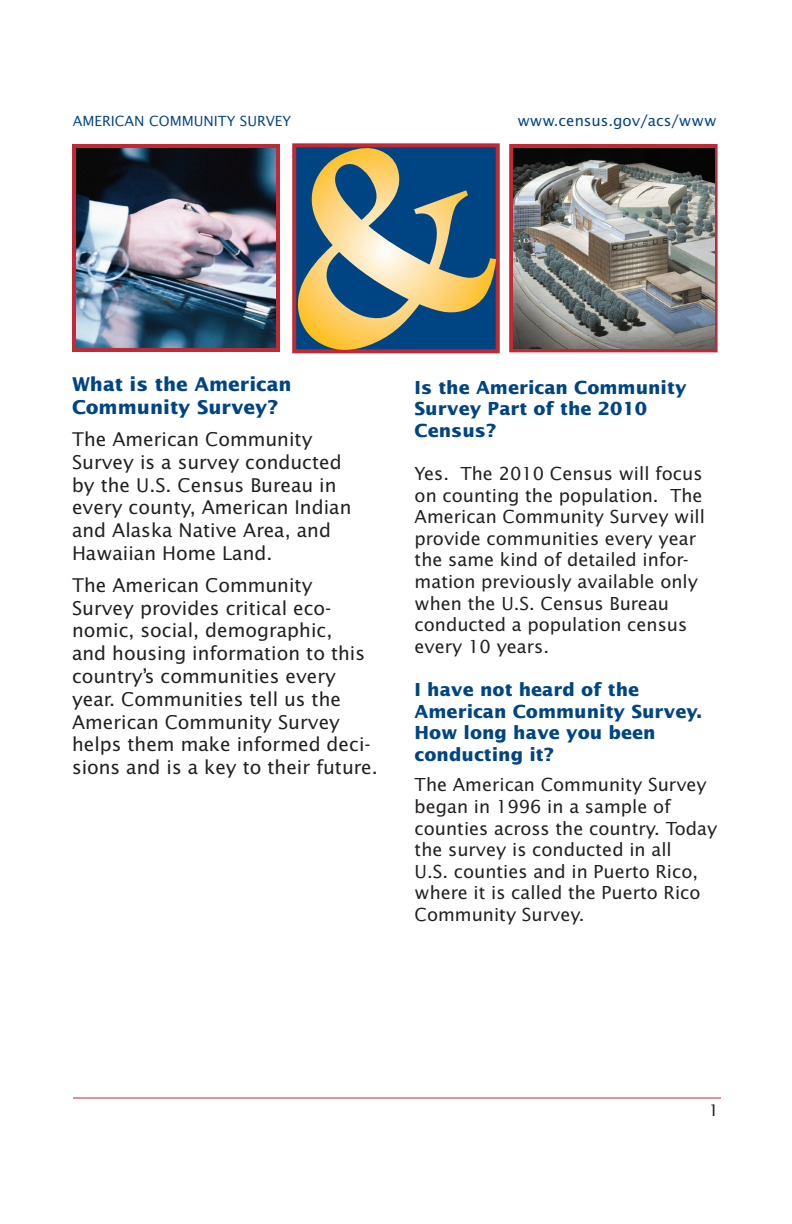
<style>
.page{position:relative;width:792px;height:1224px;background:#fff}
.page>*{position:absolute;margin:0;border:0;box-sizing:border-box;transform-origin:0 0}
.bullets{font:19px/22.8px "Lucida Sans";color:#231f20}
.body_text{font:19px/22.8px "Lucida Sans";color:#231f20}
.headings{font:700 19px/22.8px "Lucida Sans";color:#004583}
.headings-2{font:18px/21.6px "Lucida Sans";color:#231f20}
.body_text-2{font:18px/21.6px "Lucida Sans";color:#231f20}
.headings-3{font:700 18px/21.6px "Lucida Sans";color:#004583}
.t1{font:16px "Lucida Sans";color:#231f20}
.t2{font:15px "Lucida Sans";color:#004583}
.t3{font:14px "Lucida Sans";color:#004583}
</style>
<div class="page">
<hr style="left:73px;top:1098px;width:648px;height:1px;background:#be2b36">
<img style="left:77px;top:149px;width:175px;height:198px">
<div style="left:72px;top:144px;width:208px;height:208px;border:4px solid #be2b36"></div>
<div style="left:509px;top:144px;width:209px;height:208px;border:4px solid #be2b36"></div>
<img style="left:513px;top:148px;width:201px;height:201px">
<svg style="left:252px;top:143px;width:248px;height:211px;background:#265183"></svg>
<p class="t3" style="left:73px;top:113px;width:220px">AMERICAN COMMUNITY SURVEY</p>
<p class="t2" style="left:517px;top:112px;width:201px">www.census.gov/acs/www</p>
<p class="headings" style="left:72px;top:374px;width:221px">What is the American<br>Community Survey?</p>
<p class="body_text" style="left:72px;top:428px;width:281px">The American Community<br>Survey is a survey conducted by the U.S. Census Bureau in every county, American Indian and Alaska Native Area, and<br>Hawaiian Home Land.</p>
<p class="bullets" style="left:72px;top:574px;width:307px">The American Community<br>Survey provides critical eco&shy;nomic, social, demographic,<br>and housing information to this country’s communities every year. Communities tell us the<br>American Community Survey helps them make informed deci&shy;sions and is a key to their future.</p>
<p class="headings-3" style="left:415px;top:377px;width:273px">Is the American Community<br>Survey Part of the 2010<br>Census?</p>
<p class="headings-2" style="left:415px;top:463px;width:292px">Yes. The 2010 Census will focus on counting the population. The<br>American Community Survey will provide communities every year the same kind of detailed infor&shy;mation previously available only when the U.S. Census Bureau conducted a population census every 10 years.</p>
<p class="headings-3" style="left:415px;top:679px;width:289px">I have not heard of the<br>American Community Survey.<br>How long have you been conducting it?</p>
<p class="body_text-2" style="left:415px;top:774px;width:304px">The American Community Survey began in 1996 in a sample of counties across the country. Today the survey is conducted in all<br>U.S. counties and in Puerto Rico, where it is called the Puerto Rico<br>Community Survey.</p>
<p class="t1" style="left:709px;top:1101px;width:12px">1</p>
</div>
